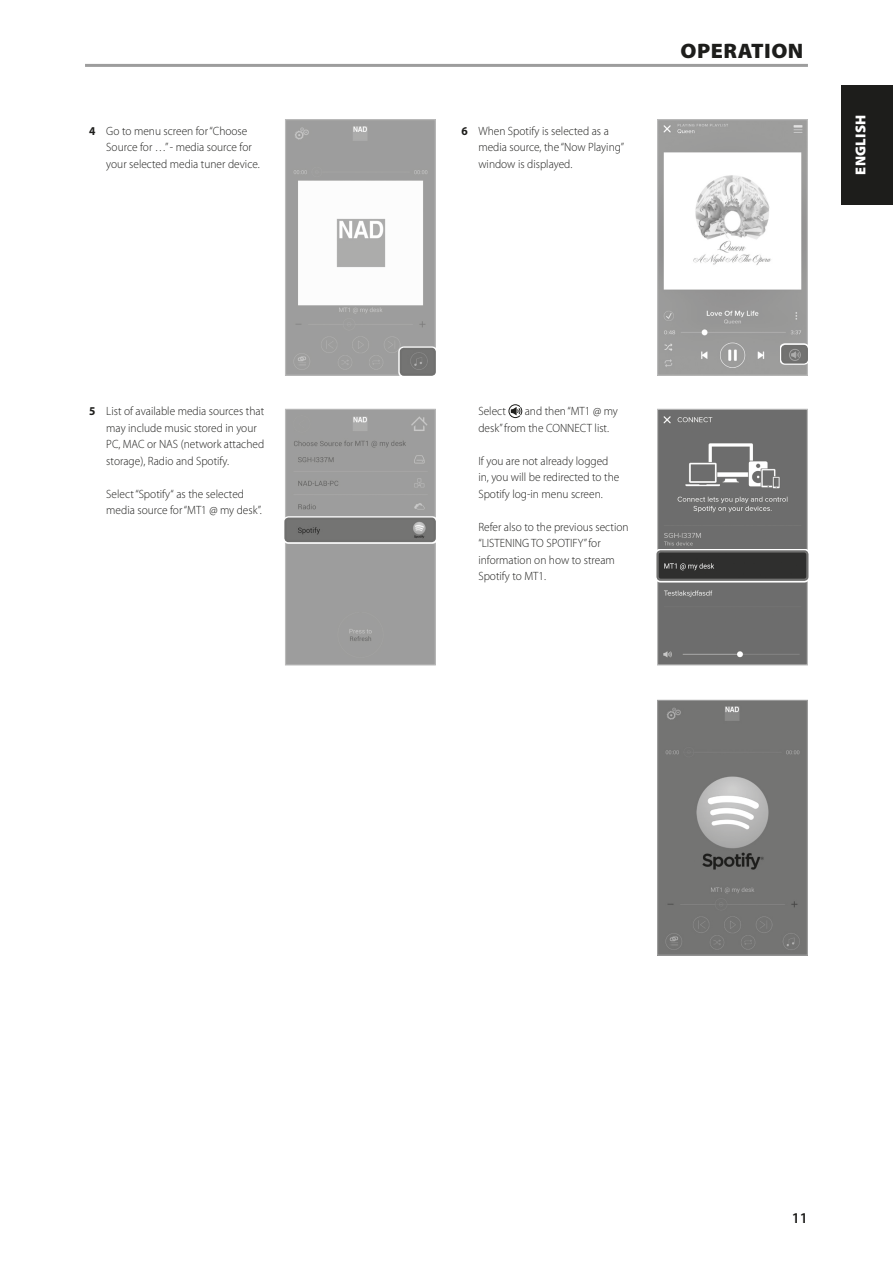
<style>
.page{position:relative;width:893px;height:1263px;background:#fff}
.page>*{position:absolute;margin:0;border:0;box-sizing:border-box;transform-origin:0 0}
.Body_copy_-_header{font:900 21px "Myriad Pro";letter-spacing:.02em;color:#1d1d1b;scale:1.05 1}
.t1{font:600 15px "Myriad Pro";color:#1d1d1b}
.t2{font:900 14.4px "Myriad Pro";letter-spacing:.02em;color:#fff}
.Body_copy_-_indent_1{font:300 12px/16.5px "Myriad Pro";color:#1d1d1b;scale:.95 1}
.s1{font-weight:700}
</style>
<div class="page">
<svg style="left:508px;top:404px;width:14px;height:14px"></svg>
<hr style="left:85px;top:64px;width:723px;height:3px;background:#9d9d9d">
<img style="left:287px;top:121px;width:147px;height:253px">
<div style="left:285px;top:119px;width:151px;height:257px;border:1px solid #9d9d9d"></div>
<svg style="left:398px;top:346px;width:38px;height:30px"></svg>
<img style="left:403px;top:351px;width:30px;height:22px">
<div style="left:400px;top:348px;width:36px;height:28px;border:2px solid #70706f;border-radius:3px"></div>
<div style="left:287px;top:411px;width:147px;height:252px;background:#9d9d9d"></div>
<div style="left:285px;top:409px;width:151px;height:256px;border:1px solid #9d9d9d"></div>
<svg style="left:285px;top:516px;width:151px;height:27px"></svg>
<img style="left:287px;top:520px;width:146px;height:19px">
<div style="left:284px;top:517px;width:152px;height:25px;border:2px solid #70706f;border-radius:3px"></div>
<img style="left:659px;top:121px;width:147px;height:253px">
<div style="left:657px;top:119px;width:151px;height:257px;border:1px solid #9d9d9d"></div>
<svg style="left:780px;top:343px;width:28px;height:22px"></svg>
<img style="left:784px;top:348px;width:21px;height:13px">
<div style="left:781px;top:345px;width:27px;height:19px;border:2px solid #70706f;border-radius:3px"></div>
<img style="left:659px;top:702px;width:147px;height:252px">
<div style="left:657px;top:700px;width:151px;height:256px;border:1px solid #9d9d9d"></div>
<img style="left:659px;top:411px;width:147px;height:252px">
<div style="left:657px;top:409px;width:151px;height:256px;border:1px solid #9d9d9d"></div>
<svg style="left:657px;top:549px;width:152px;height:33px"></svg>
<div style="left:659px;top:553px;width:146px;height:25px;background:#2f2f2e"></div>
<div style="left:656px;top:550px;width:152px;height:31px;border:2px solid #70706f;border-radius:3px"></div>
<div style="left:842px;top:85px;width:51px;height:119px;background:#1d1d1b"></div>
<p class="Body_copy_-_indent_1" style="left:106px;top:122px;width:163px;text-indent:-17px"><span class="s1">4</span> Go to menu screen for “Choose<br>Source for …” - media source for your selected media tuner device.</p>
<p class="Body_copy_-_indent_1" style="left:106px;top:403px;width:168px;text-indent:-17px"><span class="s1">5</span> List of available media sources that may include music stored in your<br>PC, MAC or NAS (network attached storage), Radio and Spotify.</p>
<p class="Body_copy_-_indent_1" style="left:106px;top:485px;width:165px">Select “Spotify“ as the selected media source for “MT1 @ my desk”.</p>
<p class="Body_copy_-_indent_1" style="left:478px;top:122px;width:155px;text-indent:-17px"><span class="s1">6</span> When Spotify is selected as a media source, the “Now Playing” window is displayed.</p>
<p class="Body_copy_-_header" style="left:681px;top:37px;width:118px">OPERATION</p>
<p class="t2" style="left:851px;top:175px;width:62px;rotate:-90deg">ENGLISH</p>
<p class="Body_copy_-_indent_1" style="left:478px;top:403px;width:148px;text-indent:46px">and then “MT1 @ my desk” from the CONNECT list.</p>
<p class="Body_copy_-_indent_1" style="left:478px;top:452px;width:150px">If you are not already logged in, you will be redirected to the<br>Spotify log-in menu screen.</p>
<p class="Body_copy_-_indent_1" style="left:478px;top:518px;width:160px">Refer also to the previous section “LISTENING TO SPOTIFY” for information on how to stream<br>Spotify to MT1.</p>
<p class="Body_copy_-_indent_1" style="left:478px;top:403px;width:31px">Select</p>
<p class="t1" style="left:792px;top:1208px;width:18px">11</p>
</div>
